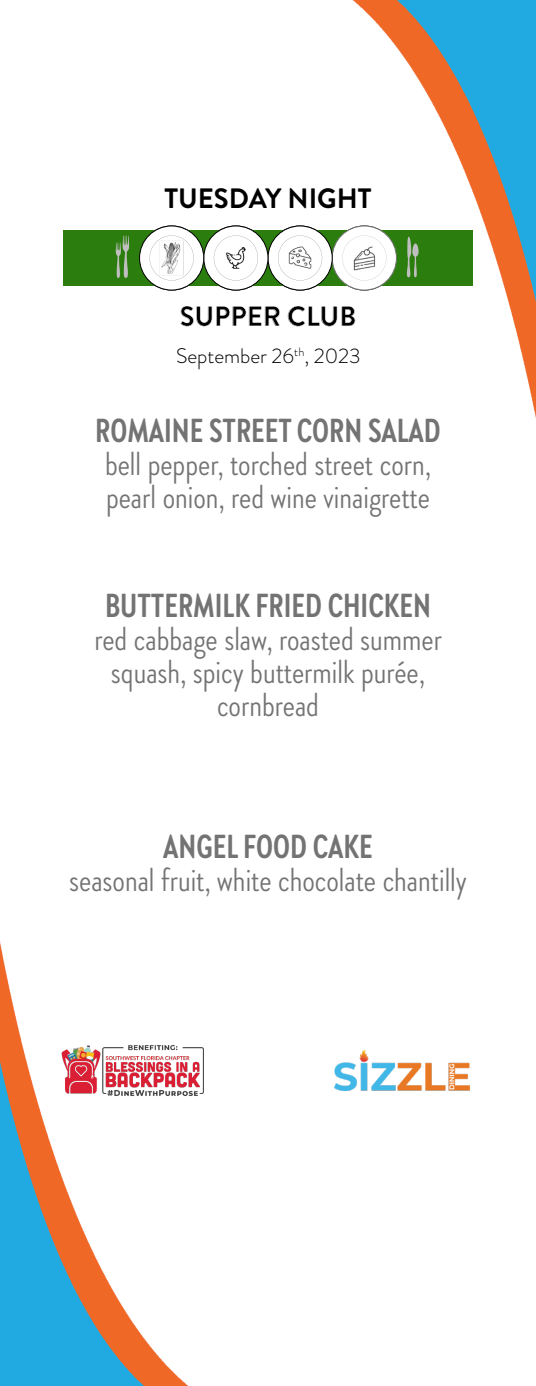
<style>
.page{position:relative;width:536px;height:1386px;background:#fff}
.page>*{position:absolute;margin:0;border:0;box-sizing:border-box;transform-origin:0 0}
.t1{font:33.25px/33.2px "Brandon Grotesque Cond";color:#737373}
.t2{font:700 33.25px "Brandon Grotesque Cond";color:#737373}
.t3{font:700 28px "Brandon Grotesque";color:#000}
.t4{font:300 21px "Brandon Grotesque";color:#000}
</style>
<div class="page">
<img style="left:0;top:0;width:536px;height:1386px">
<div style="left:63px;top:230px;width:409px;height:55px;background:#2b7d0d"></div>
<svg style="left:115px;top:235px;width:14px;height:43px"></svg>
<svg style="left:406px;top:237px;width:12px;height:41px"></svg>
<div style="left:332px;top:226px;width:64px;height:64px;background:#fff;border:1px solid #737373;border-radius:50%"></div>
<svg style="left:342px;top:236px;width:44px;height:45px"></svg>
<div style="left:268px;top:226px;width:64px;height:64px;background:#fff;border:1px solid #000;border-radius:50%"></div>
<svg style="left:278px;top:236px;width:44px;height:45px"></svg>
<div style="left:203px;top:226px;width:65px;height:64px;background:#fff;border:1px solid #000;border-radius:50%"></div>
<svg style="left:214px;top:236px;width:44px;height:45px"></svg>
<div style="left:139px;top:226px;width:65px;height:64px;background:#fff;border:1px solid #000;border-radius:50%"></div>
<svg style="left:150px;top:236px;width:43px;height:45px"></svg>
<svg style="left:181px;top:306px;width:80px;height:20px"></svg>
<img style="left:158px;top:239px;width:27px;height:38px">
<img style="left:351px;top:245px;width:26px;height:26px">
<img style="left:225px;top:247px;width:21px;height:22px">
<img style="left:46px;top:1003px;width:176px;height:135px">
<img style="left:334px;top:1050px;width:135px;height:41px">
<p class="t3" style="left:164px;top:189px;width:208px">TUESDAY NIGHT</p>
<p class="t3" style="left:180px;top:306px;width:178px">SUPPER CLUB</p>
<p class="t4" style="left:176px;top:348px;width:186px">September 26<sup>th</sup>, 2023</p>
<p class="t2" style="left:95px;top:418px;width:347px">ROMAINE STREET CORN SALAD</p>
<p class="t1" style="left:105px;top:452px;width:327px">bell pepper, torched street corn, pearl onion, red wine vinaigrette</p>
<p class="t2" style="left:105px;top:593px;width:327px">BUTTERMILK FRIED CHICKEN</p>
<p class="t1" style="left:94px;top:627px;width:349px;text-align:center">red cabbage slaw, roasted summer squash, spicy buttermilk purée, cornbread</p>
<p class="t2" style="left:163px;top:835px;width:211px">ANGEL FOOD CAKE</p>
<p class="t1" style="left:69px;top:868px;width:399px">seasonal fruit, white chocolate chantilly</p>
</div>
